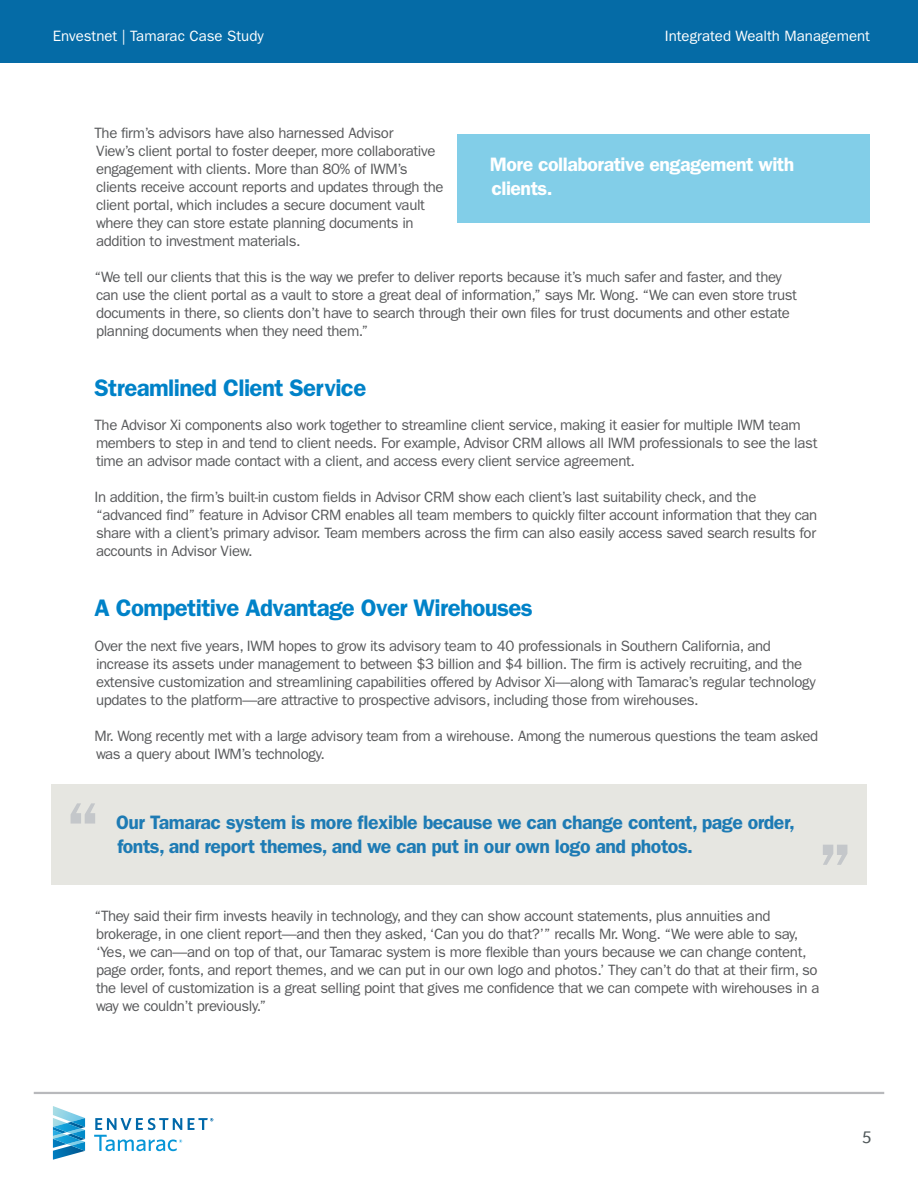
<style>
.page{position:relative;width:918px;height:1188px;background:#fff}
.page>*{position:absolute;margin:0;border:0;box-sizing:border-box;transform-origin:0 0}
.Paragraph_Style_1{font:600 72px "Franklin Gothic";color:#c4c7ca}
.Paragraph_Style_1-2{font:600 24px "Franklin Gothic";letter-spacing:-.025em;color:#0082c8}
.Paragraph_Style_1-3{font:600 19.5px "Franklin Gothic";letter-spacing:-.025em;color:#1e7bb4}
.Paragraph_Style_1-4{font:600 19.5px/23.4px "Franklin Gothic";letter-spacing:-.025em;color:#fff}
.t1{font:18px "Slate W01";color:#4f5759}
.Paragraph_Style_1-5{font:15px/18px "Franklin Gothic";letter-spacing:-.025em;color:#58595b}
.t2{font:15px "Franklin Gothic";color:#fff}
</style>
<div class="page">
<svg style="left:53px;top:1106px;width:32px;height:54px"></svg>
<svg style="left:188px;top:1118px;width:25px;height:12px"></svg>
<svg style="left:94px;top:1118px;width:88px;height:33px"></svg>
<div style="left:0;top:0;width:918px;height:63px;background:#056ba6"></div>
<hr style="left:34px;top:1092px;width:850px;height:2px;background:#b8b9bc">
<div style="left:457px;top:134px;width:413px;height:89px;background:#82cee8"></div>
<div style="left:51px;top:784px;width:816px;height:101px;background:#e6e6e1"></div>
<p class="t2" style="left:53px;top:27px;width:212px">Envestnet | Tamarac Case Study</p>
<p class="t2" style="left:665px;top:27px;width:207px">Integrated Wealth Management</p>
<p class="Paragraph_Style_1-5" style="left:94px;top:124px;width:351px">The firm’s advisors have also harnessed Advisor<br>View’s client portal to foster deeper, more collaborative engagement with clients. More than 80% of IWM’s clients receive account reports and updates through the client portal, which includes a secure document vault where they can store estate planning documents in addition to investment materials.</p>
<p class="Paragraph_Style_1-5" style="left:94px;top:268px;width:704px">“We tell our clients that this is the way we prefer to deliver reports because it’s much safer and faster, and they can use the client portal as a vault to store a great deal of information,” says Mr. Wong. “We can even store trust documents in there, so clients don’t have to search through their own files for trust documents and other estate planning documents when they need them.”</p>
<p class="Paragraph_Style_1-4" style="left:490px;top:153px;width:306px">More collaborative engagement with clients.</p>
<p class="Paragraph_Style_1-2" style="left:94px;top:374px;width:273px">Streamlined Client Service</p>
<p class="Paragraph_Style_1-5" style="left:94px;top:416px;width:724px">The Advisor Xi components also work together to streamline client service, making it easier for multiple IWM team members to step in and tend to client needs. For example, Advisor CRM allows all IWM professionals to see the last time an advisor made contact with a client, and access every client service agreement.</p>
<p class="Paragraph_Style_1-5" style="left:94px;top:488px;width:724px">In addition, the firm’s built-in custom fields in Advisor CRM show each client’s last suitability check, and the “advanced find” feature in Advisor CRM enables all team members to quickly filter account information that they can share with a client’s primary advisor. Team members across the firm can also easily access saved search results for accounts in Advisor View.</p>
<p class="Paragraph_Style_1-2" style="left:94px;top:594px;width:440px">A Competitive Advantage Over Wirehouses</p>
<p class="Paragraph_Style_1-5" style="left:94px;top:637px;width:723px">Over the next five years, IWM hopes to grow its advisory team to 40 professionals in Southern California, and increase its assets under management to between $3 billion and $4 billion. The firm is actively recruiting, and the extensive customization and streamlining capabilities offered by Advisor Xi—along with Tamarac’s regular technology updates to the platform—are attractive to prospective advisors, including those from wirehouses.</p>
<p class="Paragraph_Style_1-5" style="left:94px;top:727px;width:725px">Mr. Wong recently met with a large advisory team from a wirehouse. Among the numerous questions the team asked was a query about IWM’s technology.</p>
<p class="Paragraph_Style_1" style="left:66px;top:786px;width:36px">“</p>
<p class="Paragraph_Style_1-3" style="left:116px;top:811px;width:680px">Our Tamarac system is more flexible because we can change content, page order,</p>
<p class="Paragraph_Style_1-3" style="left:118px;top:835px;width:577px">fonts, and report themes, and we can put in our own logo and photos.</p>
<p class="Paragraph_Style_1" style="left:818px;top:827px;width:36px">”</p>
<p class="Paragraph_Style_1-5" style="left:94px;top:907px;width:727px">“They said their firm invests heavily in technology, and they can show account statements, plus annuities and brokerage, in one client report—and then they asked, ‘Can you do that?’” recalls Mr. Wong. “We were able to say, ‘Yes, we can—and on top of that, our Tamarac system is more flexible than yours because we can change content, page order, fonts, and report themes, and we can put in our own logo and photos.’ They can’t do that at their firm, so the level of customization is a great selling point that gives me confidence that we can compete with wirehouses in a way we couldn’t previously.”</p>
<p class="t1" style="left:862px;top:1128px;width:11px">5</p>
</div>
